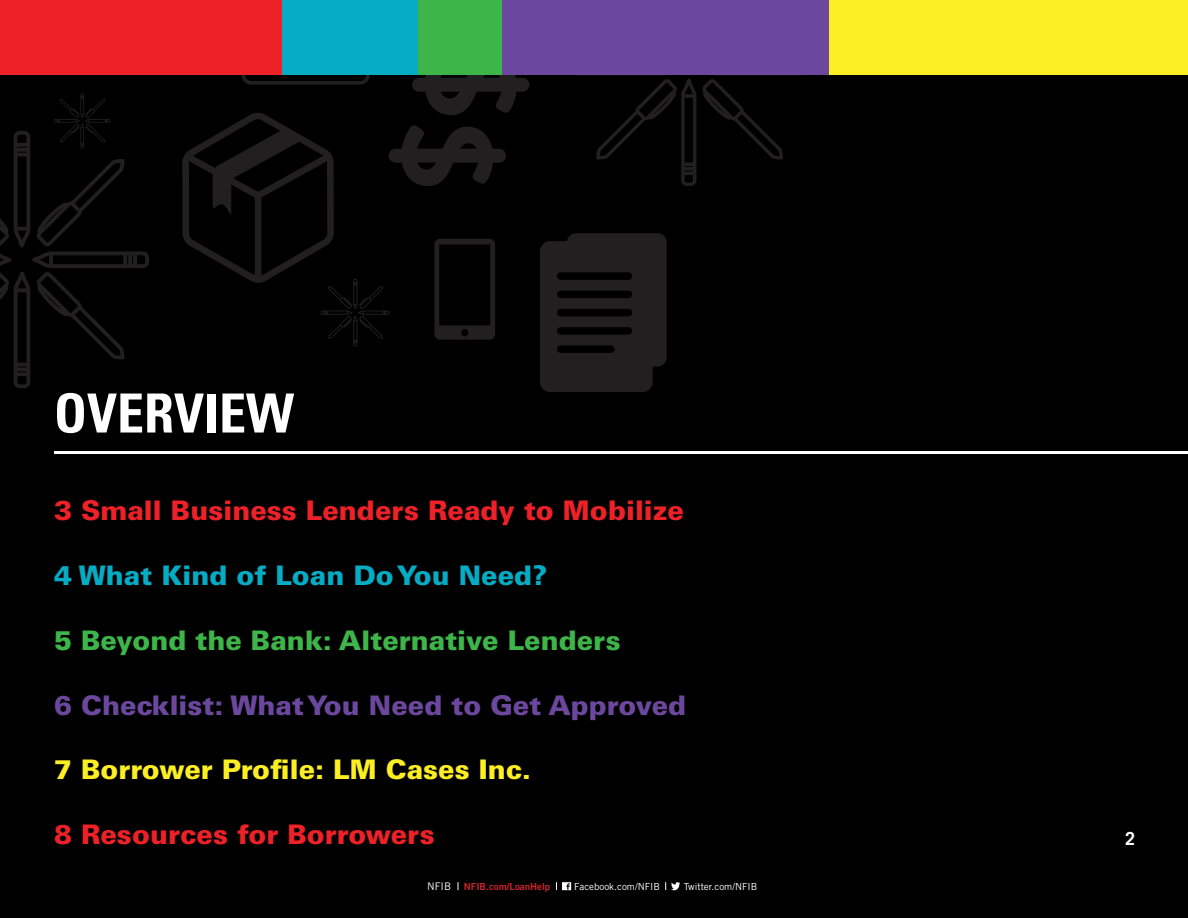
<style>
.page{position:relative;width:1188px;height:918px;background:#000}
.page>*{position:absolute;margin:0;border:0;box-sizing:border-box;transform-origin:0 0}
.t1{font:700 condensed 54px "Univers LT Std";color:#fff}
.t2{font:900 27px "Univers LT Std";color:#ed2127}
.t3{font:900 27px "Univers LT Std";color:#6b489d}
.t4{font:900 27px "Univers LT Std";color:#3eb549}
.t5{font:900 27px "Univers LT Std";color:#fbee23}
.t6{font:900 27px "Univers LT Std";color:#06abc4}
.t7{font:700 18px "Trade Gothic LT Std";color:#fff}
.t8{font:9.75px "Trade Gothic LT Std";color:#fff}
.t9{font:9.75px "Trade Gothic LT Std Bd 2";color:#d2232a}
.s1{font-family:"Trade Gothic LT Std";font-size:10.5px;color:#fff}
</style>
<div class="page">
<hr style="left:54px;top:451px;width:1134px;height:3px;background:#fff">
<svg style="left:0;top:74px;width:806px;height:318px"></svg>
<div style="left:0;top:0;width:282px;height:74px;background:#ed2127"></div>
<div style="left:282px;top:0;width:137px;height:74px;background:#06abc4"></div>
<div style="left:419px;top:0;width:83px;height:74px;background:#3eb549"></div>
<div style="left:502px;top:0;width:327px;height:74px;background:#6b489d"></div>
<div style="left:829px;top:0;width:359px;height:74px;background:#fbee23"></div>
<div style="left:562px;top:882px;width:9px;height:8px;background:#fff"></div>
<svg style="left:566px;top:883px;width:4px;height:7px"></svg>
<svg style="left:665px;top:882px;width:15px;height:8px"></svg>
<h1 class="t1" style="left:54px;top:380px;width:242px">OVERVIEW</h1>
<p class="t2" style="left:54px;top:494px;width:631px">3 Small Business Lenders Ready to Mobilize</p>
<p class="t6" style="left:54px;top:558px;width:495px">4 What Kind of Loan Do You Need?</p>
<p class="t4" style="left:54px;top:623px;width:568px">5 Beyond the Bank: Alternative Lenders</p>
<p class="t3" style="left:54px;top:688px;width:634px">6 Checklist: What You Need to Get Approved</p>
<p class="t5" style="left:54px;top:753px;width:479px">7 Borrower Profile: LM Cases Inc.</p>
<p class="t2" style="left:54px;top:818px;width:382px">8 Resources for Borrowers</p>
<p class="t9" style="left:427px;top:880px;width:125px"><span class="s1">NFIB</span> NFIB.com/LoanHelp</p>
<p class="t8" style="left:574px;top:880px;width:87px">Facebook.com/NFIB</p>
<p class="t8" style="left:684px;top:880px;width:75px">Twitter.com/NFIB</p>
<p class="t7" style="left:1125px;top:828px;width:12px">2</p>
</div>
